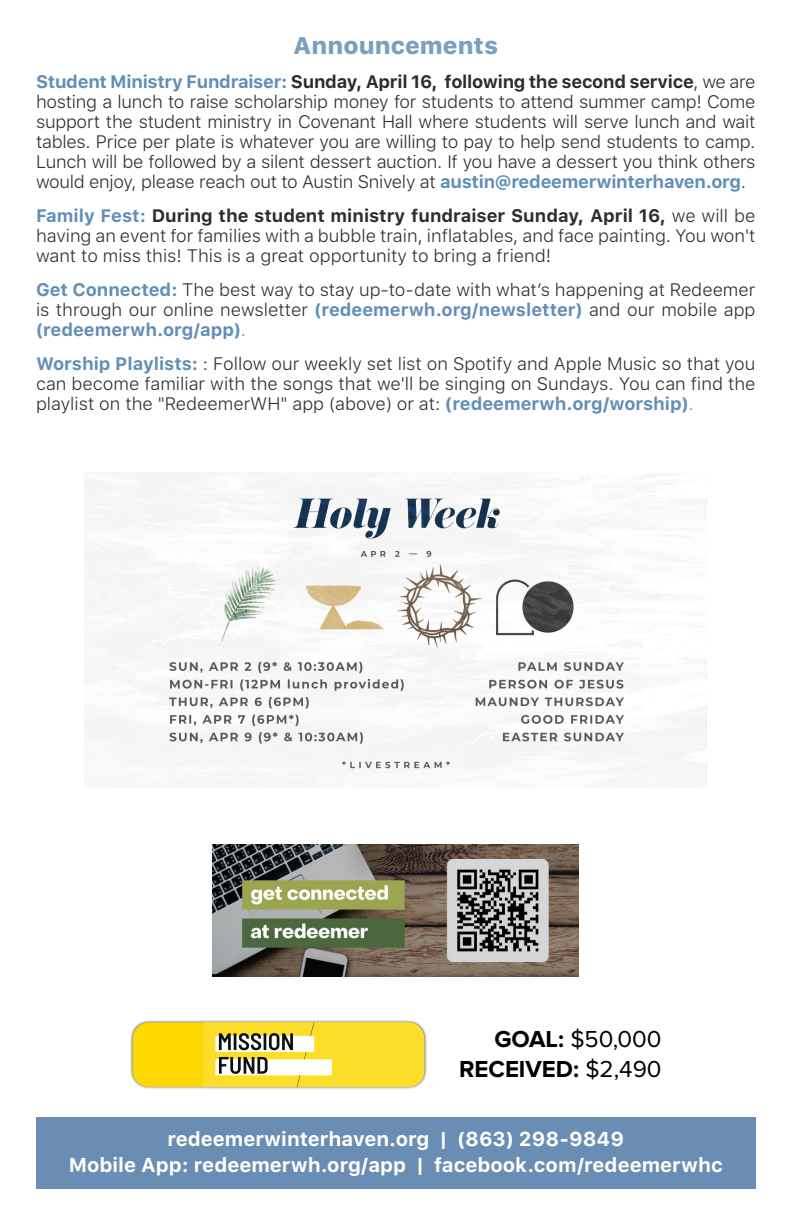
<style>
.page{position:relative;width:792px;height:1224px;background:#fff}
.page>*{position:absolute;margin:0;border:0;box-sizing:border-box;transform-origin:0 0}
.t1{font:700 24px/30px "Proxima Nova";color:#000;text-align:right}
.t2{font:800 24px "SFUI Text";color:#7b9fbf}
.t3{font:700 20px/26px "SFUI Text";color:#fff;text-align:center}
.t4{font:300 18px/20px "SFUI Text";color:#2d2d2d;text-align:justify}
.s1{font-weight:700;color:#628eb7}
.s2{font-weight:700}
.s3{font-weight:700;color:#618eb7}
.s4{color:#628eb7}
.s5{font-weight:400}
</style>
<div class="page">
<div style="left:36px;top:1117px;width:720px;height:72px;background:#6a8eb3"></div>
<img style="left:85px;top:473px;width:622px;height:315px">
<img style="left:130px;top:1020px;width:297px;height:69px">
<div style="left:133px;top:1023px;width:291px;height:64px;background:#fed800;border-radius:16px"></div>
<img style="left:204px;top:1023px;width:220px;height:64px">
<img style="left:213px;top:845px;width:366px;height:131px">
<h1 class="t2" style="left:293px;top:31px;width:206px">Announcements</h1>
<p class="t4" style="left:36px;top:72px;width:721px"><span class="s1">Student Ministry Fundraiser:</span> <span class="s2">Sunday, April 16, following the second service</span>, we are hosting a lunch to raise scholarship money for students to attend summer camp! Come support the student ministry in Covenant Hall where students will serve lunch and wait tables. Price per plate is whatever you are willing to pay to help send students to camp.<br>Lunch will be followed by a silent dessert auction. If you have a dessert you think others would enjoy, please reach out to Austin Snively at <span class="s3">austin@redeemerwinterhaven.org</span>.</p>
<p class="t4" style="left:36px;top:206px;width:721px"><span class="s1">Family Fest:</span> <span class="s2">During the student ministry fundraiser Sunday, April 16,</span> we will be having an event for families with a bubble train, inflatables, and face painting. You won't want to miss this! This is a great opportunity to bring a friend!</p>
<p class="t4" style="left:36px;top:280px;width:721px"><span class="s1">Get Connected:</span> The best way to stay up-to-date with what’s happening at Redeemer is through our online newsletter <span class="s1">(redeemerwh.org/newsletter)</span> and our mobile app <span class="s1">(redeemerwh.org/app)</span><span class="s4">.</span></p>
<p class="t4" style="left:36px;top:354px;width:721px"><span class="s1">Worship Playlists:</span> : Follow our weekly set list on Spotify and Apple Music so that you can become familiar with the songs that we'll be singing on Sundays. You can find the playlist on the "RedeemerWH" app (above) or at: <span class="s1">(redeemerwh.org/worship)</span><span class="s4">.</span></p>
<h1 class="t1" style="left:459px;top:1025px;width:204px">GOAL: <span class="s5">$50,000<br></span>RECEIVED: <span class="s5">$2,490</span></h1>
<p class="t3" style="left:69px;top:1126px;width:656px">redeemerwinterhaven.org | (863) 298-9849<br>Mobile App: redeemerwh.org/app | facebook.com/redeemerwhc</p>
</div>
